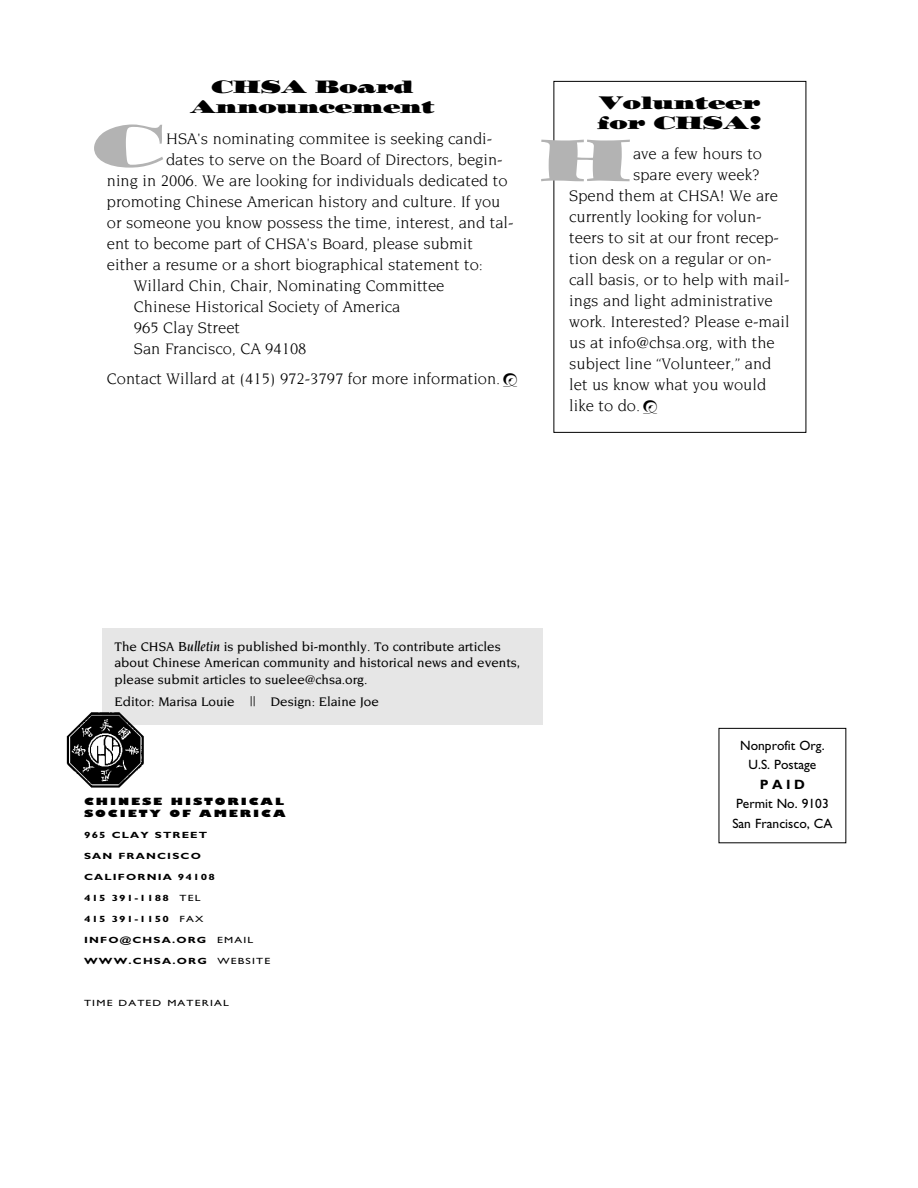
<style>
.page{position:relative;width:918px;height:1188px;background:#fff}
.page>*{position:absolute;margin:0;border:0;box-sizing:border-box;transform-origin:0 0}
.t1{font:57px "Ozwald";color:#b3b3b3}
.t2{font:17.25px/19.5px "Ozwald";color:#000;text-align:center}
.t3{font:16.5px "Novarese";color:#000}
.t4{font:500 13.5px/16.5px "Novarese";color:#000}
.t5{font:13.5px/19.5px "Gill Sans";color:#000;text-align:center}
.t6{font:700 13.5px "Gill Sans";color:#000}
.t7{font:800 9.75px/12px "Gill Sans";letter-spacing:.15em;color:#000;scale:1.3 1}
.t8{font:700 9px "Gill Sans";letter-spacing:.1em;color:#000;scale:1.3 1}
.t9{font:9px "Gill Sans";letter-spacing:.1em;color:#000;scale:1.3 1}
.s1{font-style:italic;font-size:14.25px}
.s2{font-weight:400}
</style>
<div class="page">
<div style="left:103px;top:628px;width:440px;height:97px;background:#e6e6e6"></div>
<img style="left:66px;top:709px;width:78px;height:79px">
<div style="left:554px;top:81px;width:252px;height:352px;border:1px solid #000"></div>
<p class="t2" style="left:190px;top:79px;width:246px">CHSA Board<br>Announcement</p>
<h1 class="t1" style="left:93px;top:126px;width:73px">C</h1>
<p class="t3" style="left:166px;top:132px;width:328px">HSA's nominating commitee is seeking candi-</p>
<p class="t3" style="left:166px;top:153px;width:338px">dates to serve on the Board of Directors, begin-</p>
<p class="t3" style="left:107px;top:174px;width:402px">ning in 2006. We are looking for individuals dedicated to</p>
<p class="t3" style="left:107px;top:195px;width:395px">promoting Chinese American history and culture. If you</p>
<p class="t3" style="left:107px;top:216px;width:408px">or someone you know possess the time, interest, and tal-</p>
<p class="t3" style="left:107px;top:237px;width:368px">ent to become part of CHSA's Board, please submit</p>
<p class="t3" style="left:107px;top:258px;width:378px">either a resume or a short biographical statement to:</p>
<p class="t3" style="left:134px;top:279px;width:312px">Willard Chin, Chair, Nominating Committee</p>
<p class="t3" style="left:134px;top:300px;width:268px">Chinese Historical Society of America</p>
<p class="t3" style="left:134px;top:321px;width:108px">965 Clay Street</p>
<p class="t3" style="left:134px;top:342px;width:174px">San Francisco, CA 94108</p>
<p class="t3" style="left:107px;top:372px;width:395px">Contact Willard at (415) 972-3797 for more information.</p>
<p class="t2" style="left:597px;top:95px;width:167px;text-align:left">Volunteer for CHSA!</p>
<p class="t3" style="left:633px;top:147px;width:131px">ave a few hours to</p>
<p class="t3" style="left:633px;top:168px;width:128px">spare every week?</p>
<p class="t3" style="left:569px;top:189px;width:210px">Spend them at CHSA! We are</p>
<p class="t3" style="left:569px;top:210px;width:194px">currently looking for volun-</p>
<p class="t3" style="left:569px;top:231px;width:211px">teers to sit at our front recep-</p>
<p class="t3" style="left:569px;top:252px;width:204px">tion desk on a regular or on-</p>
<p class="t3" style="left:569px;top:273px;width:222px">call basis, or to help with mail-</p>
<p class="t3" style="left:569px;top:294px;width:205px">ings and light administrative</p>
<p class="t3" style="left:569px;top:315px;width:222px">work. Interested? Please e-mail</p>
<p class="t3" style="left:569px;top:336px;width:207px">us at info@chsa.org, with the</p>
<p class="t3" style="left:569px;top:357px;width:204px">subject line “Volunteer,” and</p>
<p class="t3" style="left:569px;top:378px;width:198px">let us know what you would</p>
<p class="t3" style="left:569px;top:399px;width:72px">like to do.</p>
<h1 class="t1" style="left:540px;top:140px;width:92px">H</h1>
<p class="t4" style="left:115px;top:639px;width:407px">The CHSA <span class="s1">Bulletin</span> is published bi-monthly. To contribute articles about Chinese American community and historical news and events, please submit articles to suelee@chsa.org.</p>
<p class="t4" style="left:115px;top:694px;width:266px">Editor: Marisa Louie || Design: Elaine Joe</p>
<p class="t7" style="left:84px;top:796px;width:156px">CHINESE HISTORICAL<br>SOCIETY OF AMERICA</p>
<p class="t8" style="left:84px;top:832px;width:96px">965 CLAY STREET</p>
<p class="t8" style="left:84px;top:853px;width:91px">SAN FRANCISCO</p>
<p class="t8" style="left:84px;top:874px;width:102px">CALIFORNIA 94108</p>
<p class="t8" style="left:84px;top:895px;width:91px">415 391-1188 <span class="s2">TEL</span></p>
<p class="t8" style="left:84px;top:916px;width:93px">415 391-1150 <span class="s2">FAX</span></p>
<p class="t8" style="left:84px;top:937px;width:132px">INFO@CHSA.ORG <span class="s2">EMAIL</span></p>
<p class="t8" style="left:84px;top:958px;width:145px">WWW.CHSA.ORG <span class="s2">WEBSITE</span></p>
<p class="t9" style="left:84px;top:1000px;width:113px">TIME DATED MATERIAL</p>
<p class="t5" style="left:740px;top:737px;width:86px">Nonprofit Org.<br>U.S. Postage</p>
<p class="t6" style="left:760px;top:779px;width:46px">PAID</p>
<p class="t5" style="left:732px;top:795px;width:102px;text-align:left">Permit No. 9103<br>San Francisco, CA</p>
</div>
